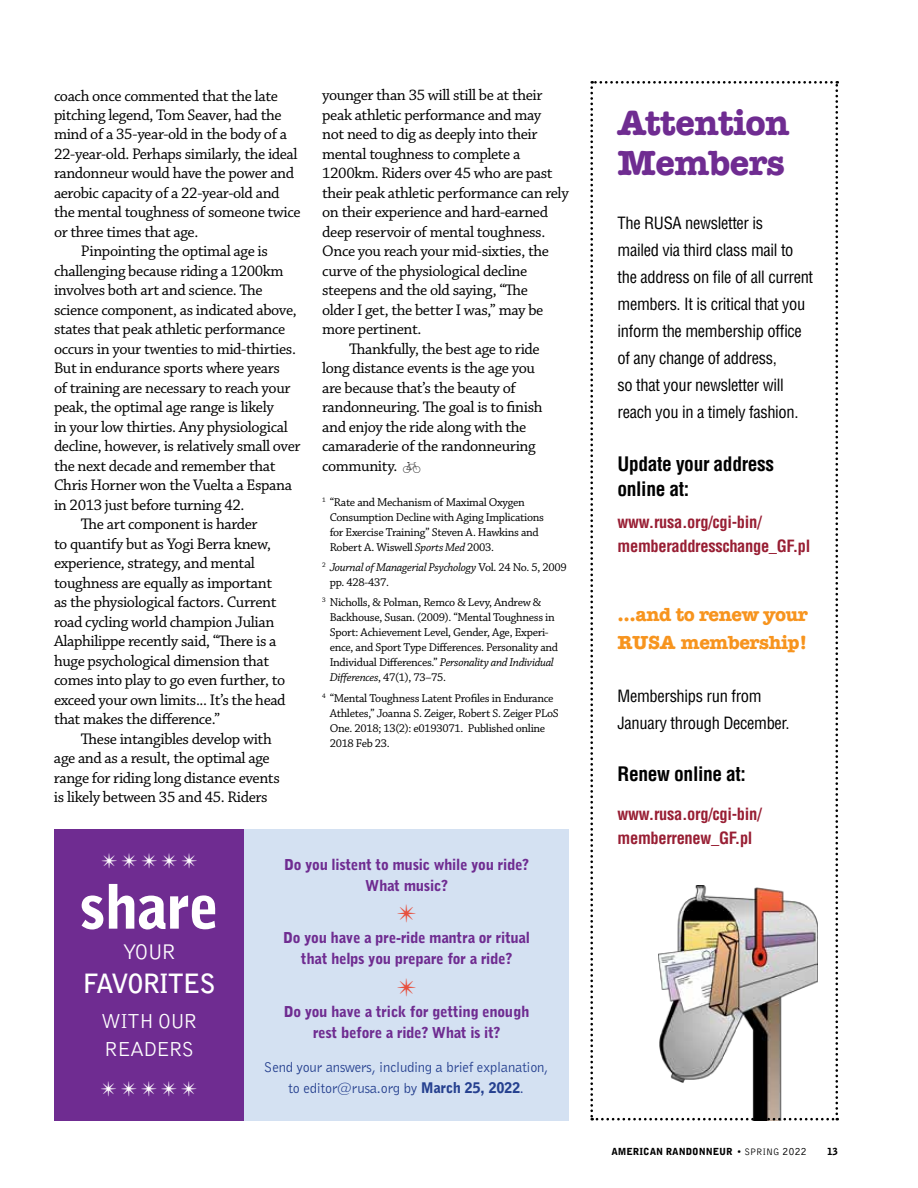
<style>
.page{position:relative;width:918px;height:1188px;background:#fff}
.page>*{position:absolute;margin:0;border:0;box-sizing:border-box;transform-origin:0 0}
.t1{font:900 60.9px "Bell Gothic";letter-spacing:-.02em;color:#fff}
.t2{font:700 36px/40.5px "American Typewriter";letter-spacing:-.02em;color:#6f2c91}
.t3{font:700 26.4px "Bell Gothic";letter-spacing:-.045em;color:#fff}
.t4{font:300 21.9px "Bell Gothic";color:#fff}
.t5{font:300 21px/28.2px "Bell Gothic";letter-spacing:-.045em;color:#fff}
.t6{font:700 condensed 19.5px/25.5px "Helvetica";letter-spacing:-.02em;color:#000}
.t7{font:700 19.5px/28.5px "American Typewriter";letter-spacing:-.02em;color:#f7941e}
.t8{font:condensed 16.5px/27px "Helvetica";letter-spacing:-.02em;color:#000}
.t9{font:700 condensed 16.5px/24px "Helvetica";letter-spacing:-.02em;color:#981e33}
.t10{font:16.2px "Chaparral Pro";letter-spacing:-.025em;color:#000}
.t11{font:900 15px/21px "Bell Gothic BT";letter-spacing:-.02em;color:#6f2c91;text-align:center}
.t12{font:14.7px/21px "Bell Gothic BT";letter-spacing:-.02em;color:#25408f;text-align:center}
.t13{font:12px/15px "Chaparral Pro";letter-spacing:-.025em;color:#000}
.t14{font:italic 12px/15px "Chaparral Pro";letter-spacing:-.025em;color:#000}
.t15{font:900 9.75px "Bell Gothic BT";letter-spacing:-.005em;color:#000}
.s1{font-style:italic}
.s2{font-style:normal}
.s3{font-weight:900}
.s4{font-family:"Bell Gothic";font-weight:300}
.s5{font-weight:400}
.s6{font-weight:400;font-size:11.25px}
</style>
<div class="page">
<svg style="left:590px;top:81px;width:248px;height:1039px"></svg>
<div style="left:54px;top:829px;width:515px;height:291px;background:#d4e1f2"></div>
<div style="left:55px;top:829px;width:189px;height:291px;background:#6f2c91"></div>
<p class="t10" style="left:54px;top:86px;width:225px">coach once commented that the late</p>
<p class="t10" style="left:54px;top:106px;width:229px">pitching legend, Tom Seaver, had the</p>
<p class="t10" style="left:54px;top:125px;width:235px">mind of a 35-year-old in the body of a</p>
<p class="t10" style="left:54px;top:145px;width:245px">22-year-old. Perhaps similarly, the ideal</p>
<p class="t10" style="left:54px;top:164px;width:242px">randonneur would have the power and</p>
<p class="t10" style="left:54px;top:184px;width:227px">aerobic capacity of a 22-year-old and</p>
<p class="t10" style="left:54px;top:203px;width:248px">the mental toughness of someone twice</p>
<p class="t10" style="left:54px;top:223px;width:146px">or three times that age.</p>
<p class="t10" style="left:81px;top:242px;width:188px">Pinpointing the optimal age is</p>
<p class="t10" style="left:54px;top:262px;width:231px">challenging because riding a 1200km</p>
<p class="t10" style="left:54px;top:281px;width:210px">involves both art and science. The</p>
<p class="t10" style="left:54px;top:301px;width:244px">science component, as indicated above,</p>
<p class="t10" style="left:54px;top:320px;width:233px">states that peak athletic performance</p>
<p class="t10" style="left:54px;top:340px;width:243px">occurs in your twenties to mid-thirties.</p>
<p class="t10" style="left:54px;top:359px;width:227px">But in endurance sports where years</p>
<p class="t10" style="left:54px;top:379px;width:238px">of training are necessary to reach your</p>
<p class="t10" style="left:54px;top:398px;width:221px">peak, the optimal age range is likely</p>
<p class="t10" style="left:54px;top:418px;width:235px">in your low thirties. Any physiological</p>
<p class="t10" style="left:54px;top:437px;width:248px">decline, however, is relatively small over</p>
<p class="t10" style="left:54px;top:457px;width:223px">the next decade and remember that</p>
<p class="t10" style="left:54px;top:476px;width:240px">Chris Horner won the Vuelta a Espana</p>
<p class="t10" style="left:54px;top:496px;width:192px">in 2013 just before turning 42.</p>
<p class="t10" style="left:81px;top:515px;width:178px">The art component is harder</p>
<p class="t10" style="left:54px;top:535px;width:219px">to quantify but as Yogi Berra knew,</p>
<p class="t10" style="left:54px;top:554px;width:203px">experience, strategy, and mental</p>
<p class="t10" style="left:54px;top:574px;width:220px">toughness are equally as important</p>
<p class="t10" style="left:54px;top:593px;width:224px">as the physiological factors. Current</p>
<p class="t10" style="left:54px;top:613px;width:222px">road cycling world champion Julian</p>
<p class="t10" style="left:54px;top:632px;width:224px">Alaphilippe recently said, “There is a</p>
<p class="t10" style="left:54px;top:652px;width:217px">huge psychological dimension that</p>
<p class="t10" style="left:54px;top:671px;width:233px">comes into play to go even further, to</p>
<p class="t10" style="left:54px;top:691px;width:233px">exceed your own limits... It’s the head</p>
<p class="t10" style="left:54px;top:710px;width:168px">that makes the difference.”</p>
<p class="t10" style="left:81px;top:730px;width:192px">These intangibles develop with</p>
<p class="t10" style="left:54px;top:749px;width:217px">age and as a result, the optimal age</p>
<p class="t10" style="left:54px;top:769px;width:227px">range for riding long distance events</p>
<p class="t10" style="left:54px;top:788px;width:215px">is likely between 35 and 45. Riders</p>
<p class="t10" style="left:322px;top:86px;width:222px">younger than 35 will still be at their</p>
<p class="t10" style="left:322px;top:106px;width:221px">peak athletic performance and may</p>
<p class="t10" style="left:322px;top:125px;width:217px">not need to dig as deeply into their</p>
<p class="t10" style="left:322px;top:145px;width:200px">mental toughness to complete a</p>
<p class="t10" style="left:322px;top:164px;width:232px">1200km. Riders over 45 who are past</p>
<p class="t10" style="left:322px;top:184px;width:248px">their peak athletic performance can rely</p>
<p class="t10" style="left:322px;top:203px;width:227px">on their experience and hard-earned</p>
<p class="t10" style="left:322px;top:223px;width:225px">deep reservoir of mental toughness.</p>
<p class="t10" style="left:322px;top:242px;width:228px">Once you reach your mid-sixties, the</p>
<p class="t10" style="left:322px;top:262px;width:207px">curve of the physiological decline</p>
<p class="t10" style="left:322px;top:281px;width:207px">steepens and the old saying, “The</p>
<p class="t10" style="left:322px;top:301px;width:223px">older I get, the better I was,” may be</p>
<p class="t10" style="left:322px;top:320px;width:101px">more pertinent.</p>
<p class="t10" style="left:349px;top:340px;width:192px">Thankfully, the best age to ride</p>
<p class="t10" style="left:322px;top:359px;width:214px">long distance events is the age you</p>
<p class="t10" style="left:322px;top:379px;width:195px">are because that’s the beauty of</p>
<p class="t10" style="left:322px;top:398px;width:222px">randonneuring. The goal is to finish</p>
<p class="t10" style="left:322px;top:418px;width:206px">and enjoy the ride along with the</p>
<p class="t10" style="left:322px;top:437px;width:215px">camaraderie of the randonneuring</p>
<p class="t10" style="left:322px;top:457px;width:77px">community.</p>
<p class="t13" style="left:330px;top:495px;width:216px;text-indent:-7px"><sup>1</sup> “Rate and Mechanism of Maximal Oxygen Consumption Decline with Aging Implications for Exercise Training” Steven A. Hawkins and Robert A. Wiswell <span class="s1">Sports Med</span> 2003.</p>
<p class="t14" style="left:330px;top:560px;width:239px;text-indent:-7px"><sup>2</sup> Journal of Managerial Psychology <span class="s2">Vol. 24 No. 5, 2009 pp. 428-437.</span></p>
<p class="t13" style="left:330px;top:595px;width:230px;text-indent:-7px"><sup>3</sup> Nicholls, &amp; Polman, Remco &amp; Levy, Andrew &amp; Backhouse, Susan. (2009). “Mental Toughness in Sport: Achievement Level, Gender, Age, Experi&shy;ence, and Sport Type Differences. Personality and Individual Differences.” <span class="s1">Personality and Individual Differences</span>, 47(1), 73–75.</p>
<p class="t13" style="left:330px;top:691px;width:231px;text-indent:-7px"><sup>4</sup> “Mental Toughness Latent Profiles in Endurance Athletes,” Joanna S. Zeiger, Robert S. Zeiger PLoS One. 2018; 13(2): e0193071. Published online 2018 Feb 23.</p>
<h1 class="t1" style="left:79px;top:871px;width:142px">share</h1>
<h3 class="t4" style="left:122px;top:940px;width:55px">YOUR</h3>
<h3 class="t3" style="left:83px;top:968px;width:134px">FAVORITES</h3>
<p class="t5" style="left:101px;top:1007px;width:97px">WITH OUR<br>READERS</p>
<p class="t11" style="left:284px;top:854px;width:246px">Do you listent to music while you ride?<br>What music?</p>
<p class="t11" style="left:283px;top:927px;width:248px">Do you have a pre-ride mantra or ritual that helps you prepare for a ride?</p>
<p class="t11" style="left:284px;top:1001px;width:247px">Do you have a trick for getting enough rest before a ride? What is it?</p>
<p class="t12" style="left:264px;top:1057px;width:286px">Send your answers, including a brief explanation, to editor@rusa.org by <span class="s3">March 25, 2022</span>.</p>
<h2 class="t2" style="left:618px;top:101px;width:173px">Attention<br>Members</h2>
<p class="t8" style="left:618px;top:209px;width:197px">The RUSA newsletter is<br>mailed via third class mail to the address on file of all current members. It is critical that you inform the membership office of any change of address,<br>so that your newsletter will reach you in a timely fashion.</p>
<p class="t6" style="left:618px;top:451px;width:158px">Update your address online at:</p>
<p class="t9" style="left:618px;top:510px;width:194px">www.rusa.org/cgi-bin/ memberaddresschange_GF.pl</p>
<p class="t7" style="left:618px;top:599px;width:192px">...and to renew your<br>RUSA membership!</p>
<p class="t8" style="left:618px;top:682px;width:174px">Memberships run from<br>January through December.</p>
<p class="t6" style="left:618px;top:761px;width:130px">Renew online at:</p>
<p class="t9" style="left:618px;top:802px;width:146px">www.rusa.org/cgi-bin/ memberrenew_GF.pl</p>
<p class="t15" style="left:611px;top:1145px;width:228px">AMERICAN RANDONNEUR <span class="s4">•</span> <span class="s5">SPRING</span> <span class="s6">2022</span> 13</p>
</div>
